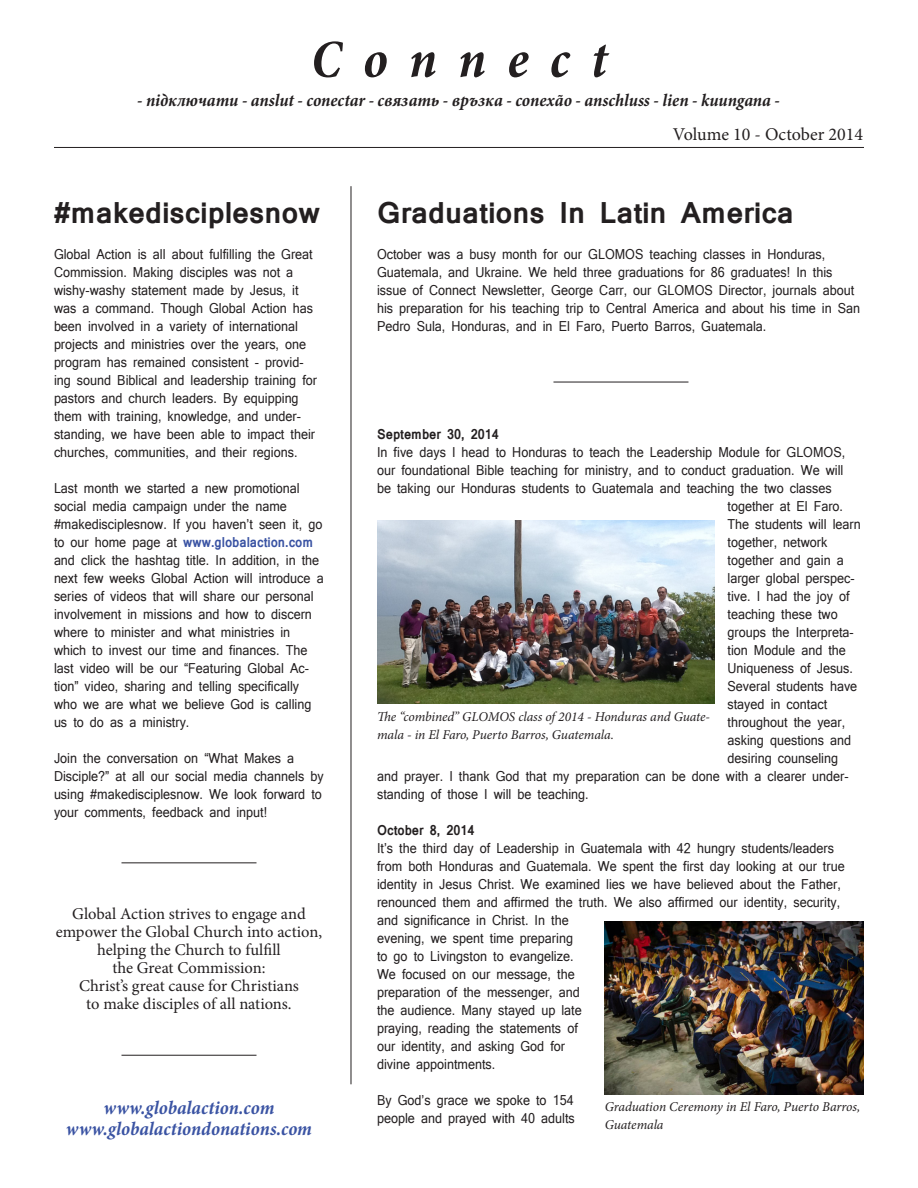
<style>
.page{position:relative;width:918px;height:1188px;background:#fff}
.page>*{position:absolute;margin:0;border:0;box-sizing:border-box;transform-origin:0 0}
.t1{font:italic 700 condensed 54px "Minion Pro";color:#231f20}
.t2{font:700 28.5px "Mangal";color:#231f20}
.t3{font:italic 700 condensed 19.5px "Minion Pro";color:#3a53a3}
.t4{font:italic 700 condensed 18px "Minion Pro";letter-spacing:-.005em;color:#231f20}
.t5{font:18px "Minion Pro";color:#231f20}
.t6{font:16.5px/18px "Minion Pro";letter-spacing:-.005em;color:#231f20;text-align:center}
.t7{font:13.5px/18px "Mangal";color:#231f20;scale:.9 1}
.t8{font:italic 13.5px/18px "Minion Pro";letter-spacing:-.01em;color:#231f20}
.t9{font:700 13.5px "Mangal";color:#231f20;scale:.9 1}
.s1{font-weight:700;color:#3a53a3}
</style>
<div class="page">
<hr style="left:351px;top:186px;width:1px;height:898px;background:#231f20">
<hr style="left:54px;top:147px;width:810px;height:1px;background:#231f20">
<hr style="left:122px;top:1055px;width:135px;height:1px;background:#231f20">
<img style="left:377px;top:521px;width:337px;height:183px">
<hr style="left:122px;top:862px;width:135px;height:1px;background:#231f20">
<img style="left:605px;top:921px;width:259px;height:173px">
<hr style="left:553px;top:382px;width:135px;height:1px;background:#231f20">
<p class="t1" style="left:311px;top:22px;width:298px">C o n n e c t</p>
<p class="t4" style="left:137px;top:88px;width:644px">- підключати - anslut - conectar - связать - връзка - conexão - anschluss - lien - kuungana -</p>
<p class="t5" style="left:673px;top:123px;width:192px">Volume 10 - October 2014</p>
<p class="t2" style="left:54px;top:187px;width:268px">#makedisciplesnow</p>
<p class="t7" style="left:54px;top:246px;width:294px">Global Action is all about fulfilling the Great Commission. Making disciples was not a wishy-washy statement made by Jesus, it was a command. Though Global Action has been involved in a variety of international projects and ministries over the years, one program has remained consistent - provid&shy;ing sound Biblical and leadership training for pastors and church leaders. By equipping them with training, knowledge, and under&shy;standing, we have been able to impact their churches, communities, and their regions.</p>
<p class="t7" style="left:54px;top:480px;width:301px">Last month we started a new promotional social media campaign under the name #makedisciplesnow. If you haven’t seen it, go to our home page at <span class="s1">www.globalaction.com </span>and click the hashtag title. In addition, in the next few weeks Global Action will introduce a series of videos that will share our personal involvement in missions and how to discern where to minister and what ministries in which to invest our time and finances. The last video will be our “Featuring Global Ac&shy;tion” video, sharing and telling specifically who we are what we believe God is calling us to do as a ministry.</p>
<p class="t7" style="left:54px;top:750px;width:301px">Join the conversation on “What Makes a Disciple?” at all our social media channels by using #makedisciplesnow. We look forward to your comments, feedback and input!</p>
<p class="t6" style="left:72px;top:905px;width:235px">Global Action strives to engage and</p>
<p class="t6" style="left:56px;top:923px;width:268px">empower the Global Church into action, helping the Church to fulfill</p>
<p class="t6" style="left:112px;top:959px;width:155px">the Great Commission:</p>
<p class="t6" style="left:79px;top:977px;width:221px">Christ’s great cause for Christians</p>
<p class="t6" style="left:86px;top:995px;width:207px">to make disciples of all nations.</p>
<p class="t3" style="left:104px;top:1094px;width:172px">www.globalaction.com</p>
<p class="t3" style="left:66px;top:1115px;width:248px">www.globalactiondonations.com</p>
<p class="t2" style="left:377px;top:187px;width:418px">Graduations In Latin America</p>
<p class="t7" style="left:377px;top:246px;width:538px">October was a busy month for our GLOMOS teaching classes in Honduras, Guatemala, and Ukraine. We held three graduations for 86 graduates! In this issue of Connect Newsletter, George Carr, our GLOMOS Director, journals about his preparation for his teaching trip to Central America and about his time in San Pedro Sula, Honduras, and in El Faro, Puerto Barros, Guatemala.</p>
<p class="t9" style="left:377px;top:422px;width:137px">September 30, 2014</p>
<p class="t7" style="left:377px;top:444px;width:522px">In five days I head to Honduras to teach the Leadership Module for GLOMOS,</p>
<p class="t7" style="left:377px;top:462px;width:520px">our foundational Bible teaching for ministry, and to conduct graduation. We will</p>
<p class="t7" style="left:377px;top:480px;width:507px">be taking our Honduras students to Guatemala and teaching the two classes</p>
<p class="t7" style="left:728px;top:498px;width:130px">together at El Faro.</p>
<p class="t7" style="left:728px;top:516px;width:150px">The students will learn</p>
<p class="t7" style="left:728px;top:534px;width:112px">together, network</p>
<p class="t7" style="left:728px;top:552px;width:131px">together and gain a</p>
<p class="t7" style="left:728px;top:570px;width:143px">larger global perspec-</p>
<p class="t7" style="left:728px;top:588px;width:137px">tive. I had the joy of</p>
<p class="t7" style="left:728px;top:606px;width:124px">teaching these two</p>
<p class="t7" style="left:728px;top:624px;width:142px">groups the Interpreta-</p>
<p class="t7" style="left:728px;top:642px;width:133px">tion Module and the</p>
<p class="t7" style="left:728px;top:660px;width:141px">Uniqueness of Jesus.</p>
<p class="t7" style="left:728px;top:678px;width:146px">Several students have</p>
<p class="t7" style="left:728px;top:696px;width:112px">stayed in contact</p>
<p class="t7" style="left:728px;top:714px;width:132px">throughout the year,</p>
<p class="t7" style="left:728px;top:732px;width:139px">asking questions and</p>
<p class="t7" style="left:728px;top:750px;width:124px">desiring counseling</p>
<p class="t7" style="left:377px;top:768px;width:525px">and prayer. I thank God that my preparation can be done with a clearer under-</p>
<p class="t7" style="left:377px;top:786px;width:237px">standing of those I will be teaching.</p>
<p class="t9" style="left:377px;top:818px;width:110px">October 8, 2014</p>
<p class="t7" style="left:377px;top:840px;width:521px">It’s the third day of Leadership in Guatemala with 42 hungry students/leaders from both Honduras and Guatemala. We spent the first day looking at our true identity in Jesus Christ. We examined lies we have believed about the Father, renounced them and affirmed the truth. We also affirmed our identity, security, and significance in Christ. In the<br>evening, we spent time preparing<br>to go to Livingston to evangelize.<br>We focused on our message, the<br>preparation of the messenger, and<br>the audience. Many stayed up late<br>praying, reading the statements of<br>our identity, and asking God for<br>divine appointments.</p>
<p class="t7" style="left:377px;top:1092px;width:221px">By God’s grace we spoke to 154 people and prayed with 40 adults</p>
<p class="t8" style="left:377px;top:708px;width:335px">The “combined” GLOMOS class of 2014 - Honduras and Guate&shy;mala - in El Faro, Puerto Barros, Guatemala.</p>
<p class="t8" style="left:605px;top:1098px;width:257px">Graduation Ceremony in El Faro, Puerto Barros,<br>Guatemala</p>
</div>
